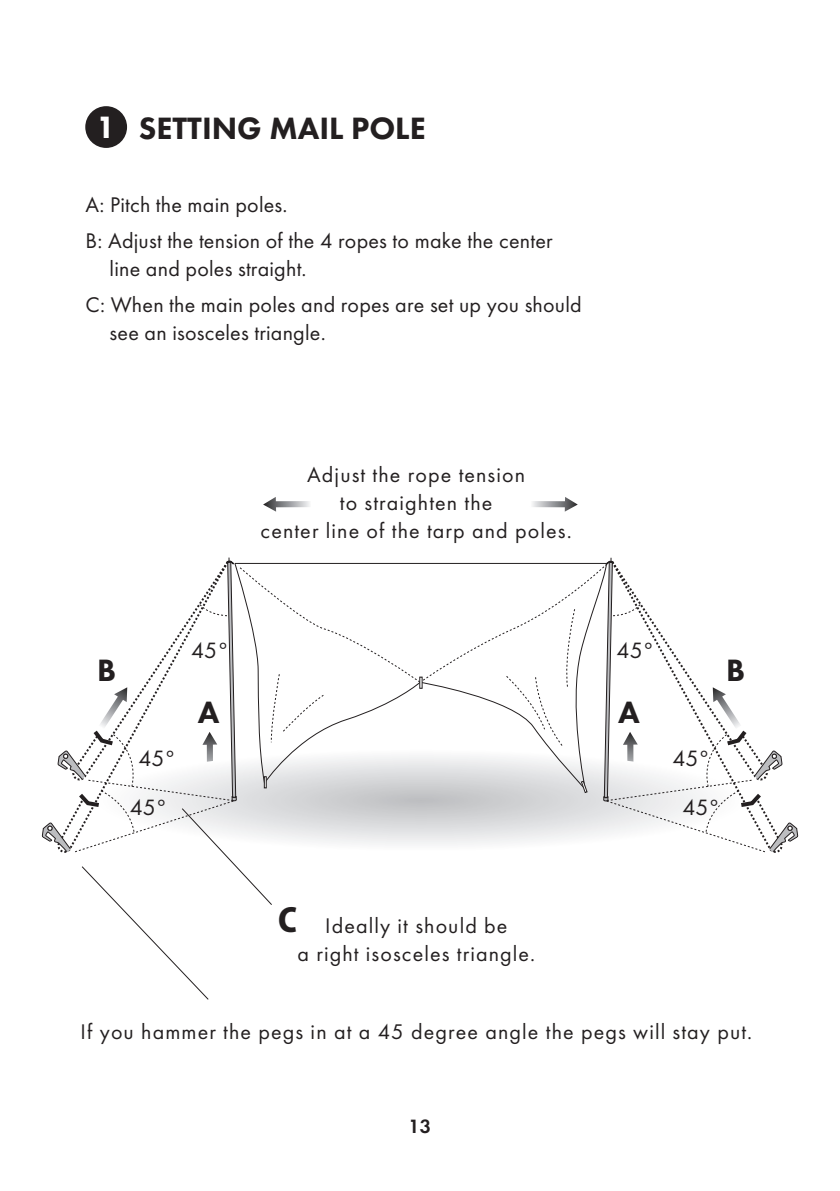
<style>
.page{position:relative;width:840px;height:1191px;background:#fff}
.page>*{position:absolute;margin:0;border:0;box-sizing:border-box;transform-origin:0 0}
.t1{font:800 32px "Futura PT";color:#231f20}
.t2{font:800 32px "Koz Go Pr 6 N";color:#231f20}
.t3{font:23px "Futura PT";color:#231f20}
.t4{font:22px/28px "Futura PT";letter-spacing:.05em;color:#231f20;text-align:center}
.t5{font:22px/36px "Futura PT";letter-spacing:.01em;color:#231f20}
.t6{font:600 20px "Futura PT";color:#231f20}
.s1{color:#fff}
</style>
<div class="page">
<svg style="left:263px;top:497px;width:47px;height:14px"></svg>
<svg style="left:532px;top:497px;width:45px;height:14px"></svg>
<svg style="left:42px;top:558px;width:755px;height:442px"></svg>
<div style="left:85px;top:106px;width:42px;height:42px;background:#231f20;border-radius:50%"></div>
<h1 class="t1" style="left:96px;top:108px;width:330px"><span class="s1">1</span> SETTING MAIL POLE</h1>
<p class="t5" style="left:86px;top:186px;width:468px">A: Pitch the main poles.<br>B: Adjust the tension of the 4 ropes to make the center</p>
<p class="t5" style="left:86px;top:250px;width:497px;text-indent:24px">line and poles straight.<br>C: When the main poles and ropes are set up you should</p>
<p class="t5" style="left:110px;top:314px;width:217px">see an isosceles triangle.</p>
<p class="t4" style="left:260px;top:460px;width:312px">Adjust the rope tension<br>to straighten the<br>center line of the tarp and poles.</p>
<p class="t3" style="left:191px;top:636px;width:39px">45°</p>
<p class="t3" style="left:616px;top:636px;width:39px">45°</p>
<h1 class="t1" style="left:97px;top:650px;width:21px">B</h1>
<h1 class="t1" style="left:725px;top:650px;width:21px">B</h1>
<h1 class="t1" style="left:618px;top:692px;width:23px">A</h1>
<h1 class="t1" style="left:198px;top:692px;width:23px">A</h1>
<p class="t3" style="left:138px;top:745px;width:39px">45°</p>
<p class="t3" style="left:672px;top:745px;width:39px">45°</p>
<p class="t3" style="left:130px;top:793px;width:39px">45°</p>
<p class="t3" style="left:682px;top:793px;width:39px">45°</p>
<h1 class="t2" style="left:278px;top:902px;width:20px">C</h1>
<p class="t4" style="left:297px;top:911px;width:239px">Ideally it should be<br>a right isosceles triangle.</p>
<p class="t4" style="left:81px;top:1017px;width:672px">If you hammer the pegs in at a 45 degree angle the pegs will stay put.</p>
<p class="t6" style="left:408px;top:1113px;width:24px">13</p>
</div>
